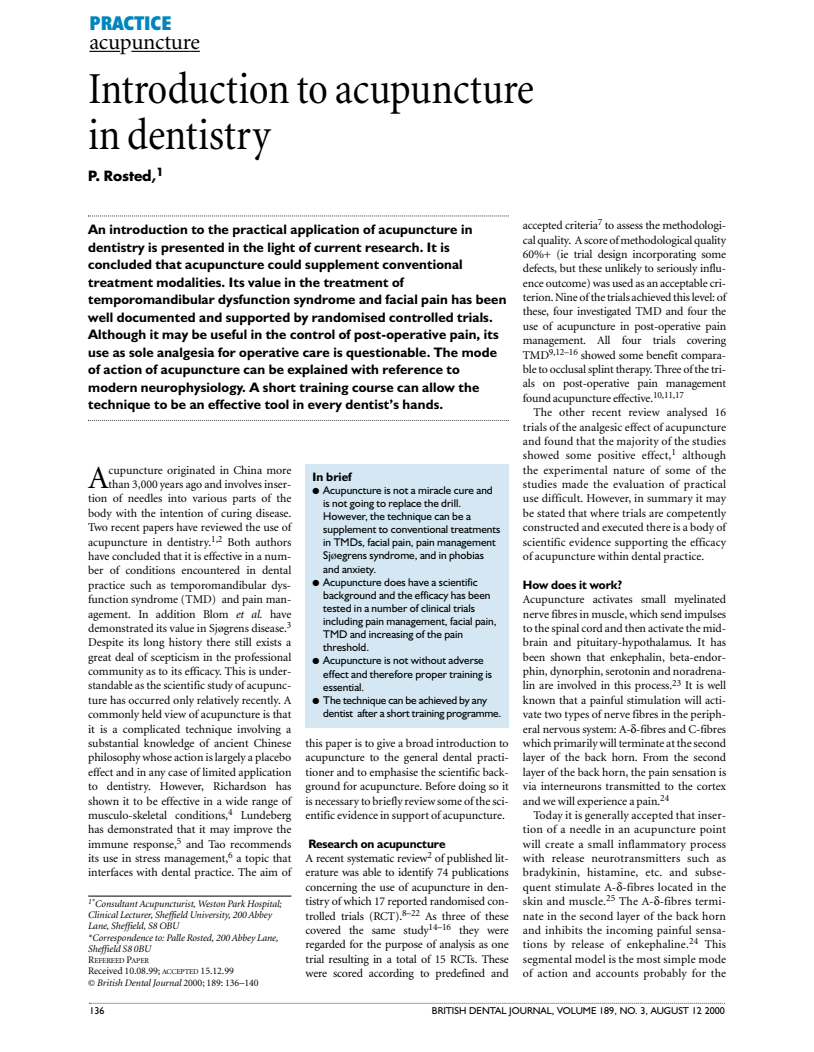
<style>
.page{position:relative;width:814px;height:1052px;background:#fff}
.page>*{position:absolute;margin:0;border:0;box-sizing:border-box;transform-origin:0 0}
.t1{font:condensed 45px/46.2px "Minion";letter-spacing:-.005em;color:#000}
.t2{font:32.12px "Minion";color:#000}
.t3{font:22.5px "Minion";letter-spacing:-.015em;color:#000}
.t4{font:700 condensed 20px "Humanist 521 BT Xtra";color:#0086bd}
.t5{font:700 13.75px/17.5px "Humanist 521 BT";letter-spacing:.01em;color:#000}
.t6{font:700 13.75px "Futura";letter-spacing:-.005em;color:#000}
.t7{font:700 12.25px "Humanist 521 BT";letter-spacing:-.005em;color:#000}
.t8{font:11.88px/14.4px "Minion";letter-spacing:-.005em;color:#000;text-align:justify}
.t9{font:11.25px/13.1px "Humanist 521 BT";color:#000}
.t10{font:italic 10px/11.2px "Minion";letter-spacing:-.005em;color:#000}
.t11{font:10px/11.2px "Minion";letter-spacing:-.005em;color:#000}
.t12{font:10px "Humanist 521 BT";color:#000}
.t13{font:7.5px "Minion";letter-spacing:-.005em;color:#000}
.s1{font-style:italic}
.s2{font-size:10px}
.s3{font-size:7.5px}
.s4{font-family:"Minion";font-size:11.88px}
</style>
<div class="page">
<svg style="left:89px;top:1002px;width:636px;height:1px"></svg>
<svg style="left:89px;top:51px;width:31px;height:1px"></svg>
<hr style="left:131px;top:51px;width:33px;height:1px;background:#000">
<svg style="left:164px;top:51px;width:36px;height:1px"></svg>
<hr style="left:88px;top:895px;width:203px;height:1px;background:#000">
<svg style="left:88px;top:215px;width:421px;height:1px"></svg>
<svg style="left:88px;top:420px;width:421px;height:1px"></svg>
<div style="left:305px;top:464px;width:204px;height:263px;background:#d4e7f2"></div>
<h3 class="t4" style="left:89px;top:16px;width:84px">PRACTICE</h3>
<h3 class="t3" style="left:89px;top:33px;width:112px">acupuncture</h3>
<h1 class="t1" style="left:88px;top:69px;width:447px">Introduction to acupuncture in dentistry</h1>
<p class="t6" style="left:88px;top:169px;width:77px">P. Rosted,<sup>1</sup></p>
<p class="t5" style="left:88px;top:222px;width:420px">An introduction to the practical application of acupuncture in dentistry is presented in the light of current research. It is concluded that acupuncture could supplement conventional treatment modalities. Its value in the treatment of temporomandibular dysfunction syndrome and facial pain has been well documented and supported by randomised controlled trials.<br>Although it may be useful in the control of post-operative pain, its use as sole analgesia for operative care is questionable. The mode of action of acupuncture can be explained with reference to modern neurophysiology. A short training course can allow the technique to be an effective tool in every dentist’s hands.</p>
<p class="t8" style="left:88px;top:463px;width:205px;text-align:right">cupuncture originated in China more than 3,000 years ago and involves inser&shy;tion of needles into various parts of the body with the intention of curing disease.<br>Two recent papers have reviewed the use of acupuncture in dentistry.<sup>1,2</sup> Both authors have concluded that it is effective in a num&shy;ber of conditions encountered in dental practice such as temporomandibular dys&shy;function syndrome (TMD) and pain man&shy;agement. In addition Blom <span class="s1">et al.</span> have demonstrated its value in Sjøgrens disease.<sup>3<br></sup>Despite its long history there still exists a great deal of scepticism in the professional community as to its efficacy. This is under&shy;standable as the scientific study of acupunc&shy;ture has occurred only relatively recently. A commonly held view of acupuncture is that it is a complicated technique involving a substantial knowledge of ancient Chinese philosophy whose action is largely a placebo effect and in any case of limited application to dentistry. However, Richardson has shown it to be effective in a wide range of musculo-skeletal conditions,<sup>4</sup> Lundeberg has demonstrated that it may improve the immune response,<sup>5</sup> and Tao recommends its use in stress management,<sup>6</sup> a topic that interfaces with dental practice. The aim of</p>
<h2 class="t2" style="left:88px;top:465px;width:22px">A</h2>
<p class="t10" style="left:88px;top:898px;width:195px"><sup>1*</sup>Consultant Acupuncturist, Weston Park Hospital; Clinical Lecturer, Sheffield University, 200 Abbey Lane, Sheffield, S8 OBU<br>*Correspondence to: Palle Rosted, 200 Abbey Lane, Sheffield S8 0BU</p>
<p class="t13" style="left:88px;top:957px;width:62px"><span class="s2">R</span>EFEREED <span class="s2">P</span>APER</p>
<p class="t11" style="left:88px;top:966px;width:172px">Received 10.08.99; <span class="s3">ACCEPTED</span> 15.12.99<br>© <span class="s1">British Dental Journal</span> 2000; 189: 136–140</p>
<p class="t7" style="left:313px;top:472px;width:41px">In brief</p>
<p class="t9" style="left:323px;top:484px;width:179px;text-indent:-11px">● Acupuncture is not a miracle cure and is not going to replace the drill.<br>However, the technique can be a supplement to conventional treatments in TMDs, facial pain, pain management<br>Sj<span class="s4">ø</span>egrens syndrome, and in phobias and anxiety.</p>
<p class="t9" style="left:323px;top:576px;width:175px;text-indent:-11px">● Acupuncture does have a scientific background and the efficacy has been tested in a number of clinical trials including pain management, facial pain,<br>TMD and increasing of the pain threshold.</p>
<p class="t9" style="left:323px;top:655px;width:170px;text-indent:-11px">● Acupuncture is not without adverse effect and therefore proper training is essential.</p>
<p class="t9" style="left:323px;top:694px;width:180px;text-indent:-11px">● The technique can be achieved by any dentist after a short training programme.</p>
<p class="t8" style="left:305px;top:737px;width:205px">this paper is to give a broad introduction to acupuncture to the general dental practi&shy;tioner and to emphasise the scientific back&shy;ground for acupuncture. Before doing so it is necessary to briefly review some of the sci&shy;entific evidence in support of acupuncture.</p>
<p class="t7" style="left:308px;top:839px;width:139px">Research on acupuncture</p>
<p class="t8" style="left:305px;top:852px;width:205px">A recent systematic review<sup>2</sup> of published lit&shy;erature was able to identify 74 publications concerning the use of acupuncture in den&shy;tistry of which 17 reported randomised con&shy;trolled trials (RCT).<sup>8–22</sup> As three of these covered the same study<sup>14–16</sup> they were regarded for the purpose of analysis as one trial resulting in a total of 15 RCTs. These were scored according to predefined and</p>
<p class="t8" style="left:523px;top:219px;width:205px">accepted criteria<sup>7</sup> to assess the methodologi&shy;cal quality. A score of methodological quality 60%+ (ie trial design incorporating some defects, but these unlikely to seriously influ&shy;ence outcome) was used as an acceptable cri&shy;terion. Nine of the trials achieved this level: of these, four investigated TMD and four the use of acupuncture in post-operative pain management. All four trials covering TMD<sup>9,12–16</sup> showed some benefit compara&shy;ble to occlusal splint therapy. Three of the tri&shy;als on post-operative pain management found acupuncture effective.<sup>10,11,17</sup></p>
<p class="t8" style="left:523px;top:406px;width:205px;text-indent:11px">The other recent review analysed 16 trials of the analgesic effect of acupuncture and found that the majority of the studies showed some positive effect,<sup>1</sup> although the experimental nature of some of the studies made the evaluation of practical use difficult. However, in summary it may be stated that where trials are competently constructed and executed there is a body of scientific evidence supporting the efficacy of acupuncture within dental practice.</p>
<p class="t7" style="left:523px;top:580px;width:101px">How does it work?</p>
<p class="t8" style="left:523px;top:593px;width:205px">Acupuncture activates small myelinated nerve fibres in muscle, which send impulses to the spinal cord and then activate the mid&shy;brain and pituitary-hypothalamus. It has been shown that enkephalin, beta-endor&shy;phin, dynorphin, serotonin and noradrena&shy;lin are involved in this process.<sup>23</sup> It is well known that a painful stimulation will acti&shy;vate two types of nerve fibres in the periph&shy;eral nervous system: A- -fibres and C-fibres which primarily will terminate at the second layer of the back horn. From the second layer of the back horn, the pain sensation is via interneurons transmitted to the cortex and we will experience a pain.<sup>24</sup></p>
<p class="t8" style="left:523px;top:808px;width:205px;text-indent:11px">Today it is generally accepted that inser&shy;tion of a needle in an acupuncture point will create a small inflammatory process with release neurotransmitters such as bradykinin, histamine, etc. and subse&shy;quent stimulate A- -fibres located in the skin and muscle.<sup>25</sup> The A- -fibres termi&shy;nate in the second layer of the back horn and inhibits the incoming painful sensa&shy;tions by release of enkephaline.<sup>24</sup> This segmental model is the most simple mode of action and accounts probably for the</p>
<p class="t12" style="left:89px;top:1007px;width:17px">136</p>
<p class="t12" style="left:432px;top:1007px;width:294px">BRITISH DENTAL JOURNAL, VOLUME 189, NO. 3, AUGUST 12 2000</p>
</div>
